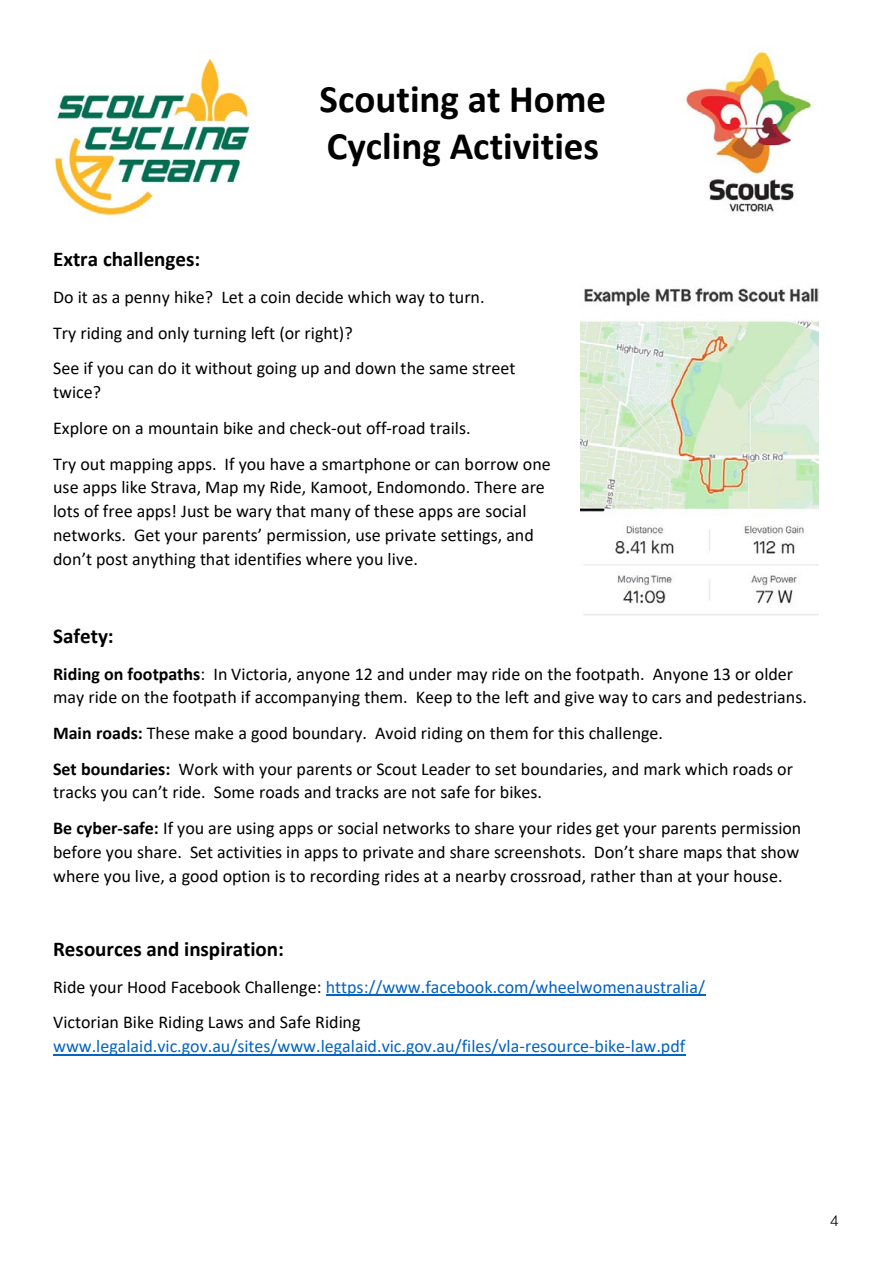
<style>
.page{position:relative;width:893px;height:1263px;background:#fff}
.page>*{position:absolute;margin:0;border:0;box-sizing:border-box;transform-origin:0 0}
.t1{font:700 39px/47.5px "Calibri";color:#000}
.t2{font:700 21px "Calibri";color:#000}
.t3{font:18px/35.7px "Calibri";color:#000}
.t4{font:18px "Calibri";color:#0563c1}
.t5{font:300 15px "Nunito Sans";color:#000}
.s1{font-weight:700}
.s2{color:#0563c1}
</style>
<div class="page">
<img style="left:685px;top:51px;width:127px;height:161px">
<img style="left:54px;top:58px;width:196px;height:158px">
<hr style="left:326px;top:995px;width:379px;height:1px;background:#0563c1">
<hr style="left:53px;top:1054px;width:632px;height:1px;background:#0563c1">
<img style="left:580px;top:287px;width:239px;height:328px">
<h1 class="t1" style="left:320px;top:74px;width:288px">Scouting at Home<br>Cycling Activities</h1>
<p class="t2" style="left:53px;top:244px;width:149px">Extra challenges:</p>
<p class="t3" style="left:53px;top:279px;width:464px">Do it as a penny hike? Let a coin decide which way to turn.<br>Try riding and only turning left (or right)?<br>See if you can do it without going up and down the same street</p>
<p class="t3" style="left:53px;top:374px;width:499px">twice?<br>Explore on a mountain bike and check-out off-road trails.<br>Try out mapping apps. If you have a smartphone or can borrow one</p>
<p class="t3" style="left:53px;top:475px;width:493px;line-height:23.7px">use apps like Strava, Map my Ride, Kamoot, Endomondo. There are lots of free apps! Just be wary that many of these apps are social networks. Get your parents’ permission, use private settings, and don’t post anything that identifies where you live.</p>
<p class="t2" style="left:53px;top:621px;width:62px">Safety:</p>
<p class="t3" style="left:53px;top:661px;width:755px;line-height:23.5px"><span class="s1">Riding on footpaths</span>: In Victoria, anyone 12 and under may ride on the footpath. Anyone 13 or older may ride on the footpath if accompanying them. Keep to the left and give way to cars and pedestrians.</p>
<p class="t3" style="left:53px;top:715px;width:741px"><span class="s1">Main roads:</span> These make a good boundary. Avoid riding on them for this challenge.<br><span class="s1">Set boundaries:</span> Work with your parents or Scout Leader to set boundaries, and mark which roads or</p>
<p class="t3" style="left:53px;top:774px;width:750px">tracks you can’t ride. Some roads and tracks are not safe for bikes.<br><span class="s1">Be cyber-safe:</span> If you are using apps or social networks to share your rides get your parents permission</p>
<p class="t3" style="left:53px;top:840px;width:748px;line-height:23.7px">before you share. Set activities in apps to private and share screenshots. Don’t share maps that show where you live, a good option is to recording rides at a nearby crossroad, rather than at your house.</p>
<p class="t2" style="left:53px;top:934px;width:232px">Resources and inspiration:</p>
<p class="t3" style="left:53px;top:968px;width:653px">Ride your Hood Facebook Challenge: <span class="s2">https://www.facebook.com/wheelwomenaustralia/<br></span>Victorian Bike Riding Laws and Safe Riding</p>
<p class="t4" style="left:53px;top:1034px;width:634px">www.legalaid.vic.gov.au/sites/www.legalaid.vic.gov.au/files/vla-resource-bike-law.pdf</p>
<p class="t5" style="left:830px;top:1209px;width:10px">4</p>
</div>
